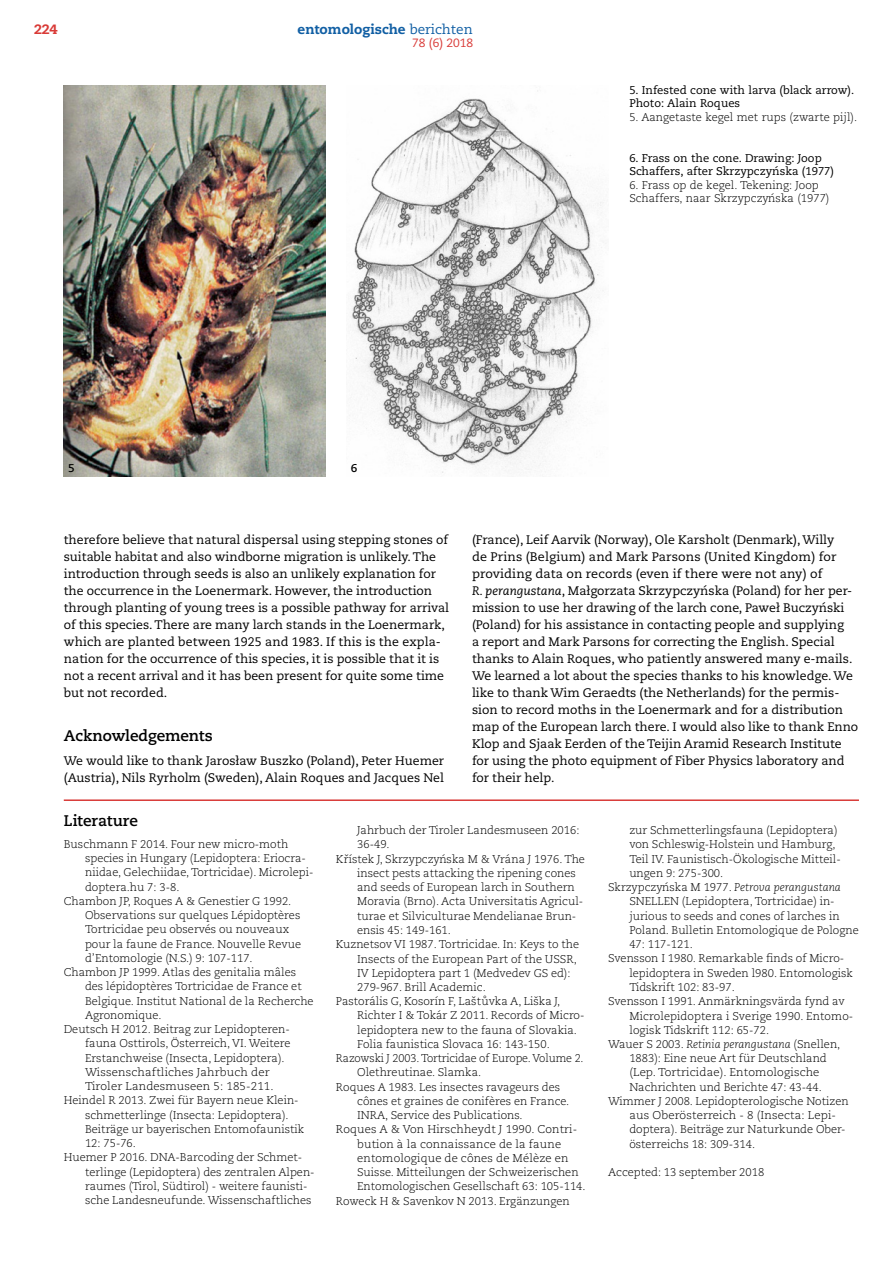
<style>
.page{position:relative;width:893px;height:1263px;background:#fff}
.page>*{position:absolute;margin:0;border:0;box-sizing:border-box;transform-origin:0 0}
.t1{font:700 15.3px "Caecilia LT Std";letter-spacing:-.005em;color:#000}
.t2{font:800 13.5px "Caecilia LT Std";color:#115fa4}
.t3{font:800 13.5px "Caecilia LT Std";color:#d93a37}
.t4{font:12.3px/17px "Caecilia LT Std";color:#000}
.t5{font:12px "Caecilia LT Std";color:#d93a37}
.t6{font:300 11.25px/13.5px "Caecilia LT Std";color:#000}
.t7{font:11.25px/13.5px "Caecilia LT Std";color:#000}
.t8{font:700 11.25px "Caecilia LT Std";color:#000}
.t9{font:300 9px "Caecilia LT Std";color:#000}
.s1{font-weight:400}
.s2{font-style:italic}
</style>
<div class="page">
<img style="left:64px;top:85px;width:261px;height:391px">
<img style="left:349px;top:90px;width:257px;height:383px">
<hr style="left:64px;top:799px;width:795px;height:2px;background:#d93a37">
<p class="t3" style="left:34px;top:21px;width:25px">224</p>
<p class="t2" style="left:298px;top:21px;width:177px">entomologische <span class="s1">berichten</span></p>
<p class="t5" style="left:412px;top:36px;width:62px">78 (6) 2018</p>
<p class="t8" style="left:68px;top:461px;width:8px">5</p>
<p class="t8" style="left:351px;top:461px;width:8px">6</p>
<p class="t7" style="left:629px;top:83px;width:226px">5. Infested cone with larva (black arrow).<br>Photo: Alain Roques</p>
<p class="t6" style="left:629px;top:110px;width:229px">5. Aangetaste kegel met rups (zwarte pijl).</p>
<p class="t7" style="left:629px;top:151px;width:206px">6. Frass on the cone. Drawing: Joop<br>Schaffers, after Skrzypczy ´nska (1977)</p>
<p class="t6" style="left:629px;top:178px;width:202px">6. Frass op de kegel. Tekening: Joop<br>Schaffers, naar Skrzypczy ´nska (1977)</p>
<p class="t4" style="left:64px;top:532px;width:387px">therefore believe that natural dispersal using stepping stones of suitable habitat and also windborne migration is unlikely. The introduction through seeds is also an unlikely explanation for the occurrence in the Loenermark. However, the introduction through planting of young trees is a possible pathway for arrival of this species. There are many larch stands in the Loenermark, which are planted between 1925 and 1983. If this is the expla&shy;nation for the occurrence of this species, it is possible that it is not a recent arrival and it has been present for quite some time but not recorded.</p>
<h1 class="t1" style="left:64px;top:726px;width:151px">Acknowledgements</h1>
<p class="t4" style="left:64px;top:753px;width:382px">We would like to thank Jarosław Buszko (Poland), Peter Huemer (Austria), Nils Ryrholm (Sweden), Alain Roques and Jacques Nel</p>
<p class="t4" style="left:472px;top:532px;width:388px">(France), Leif Aarvik (Norway), Ole Karsholt (Denmark), Willy<br>de Prins (Belgium) and Mark Parsons (United Kingdom) for providing data on records (even if there were not any) of<br><span class="s2">R. perangustana</span>, Małgorzata Skrzypczy ´nska (Poland) for her per&shy;mission to use her drawing of the larch cone, Paweł Buczy ´nski (Poland) for his assistance in contacting people and supplying<br>a report and Mark Parsons for correcting the English. Special thanks to Alain Roques, who patiently answered many e-mails.<br>We learned a lot about the species thanks to his knowledge. We like to thank Wim Geraedts (the Netherlands) for the permis&shy;sion to record moths in the Loenermark and for a distribution map of the European larch there. I would also like to thank Enno Klop and Sjaak Eerden of the Teijin Aramid Research Institute for using the photo equipment of Fiber Physics laboratory and for their help.</p>
<h1 class="t1" style="left:64px;top:812px;width:76px">Literature</h1>
<p class="t6" style="left:64px;top:837px;width:226px">Buschmann F 2014. Four new micro-moth</p>
<p class="t6" style="left:85px;top:852px;width:222px">species in Hungary (Lepidoptera: Eriocra-</p>
<p class="t6" style="left:85px;top:866px;width:230px">niidae, Gelechiidae, Tortricidae). Microlepi-</p>
<p class="t6" style="left:85px;top:880px;width:96px">doptera.hu 7: 3-8.</p>
<p class="t6" style="left:64px;top:894px;width:229px">Chambon JP, Roques A &amp; Genestier G 1992.</p>
<p class="t6" style="left:85px;top:909px;width:217px">Observations sur quelques Lépidoptères</p>
<p class="t6" style="left:85px;top:923px;width:206px">Tortricidae peu observés ou nouveaux</p>
<p class="t6" style="left:85px;top:937px;width:218px">pour la faune de France. Nouvelle Revue</p>
<p class="t6" style="left:85px;top:951px;width:169px">d’Entomologie (N.S.) 9: 107-117.</p>
<p class="t6" style="left:64px;top:966px;width:234px">Chambon JP 1999. Atlas des genitalia mâles</p>
<p class="t6" style="left:85px;top:980px;width:218px">des lépidoptères Tortricidae de France et</p>
<p class="t6" style="left:85px;top:994px;width:230px">Belgique. Institut National de la Recherche</p>
<p class="t6" style="left:85px;top:1008px;width:78px">Agronomique.</p>
<p class="t6" style="left:64px;top:1023px;width:228px">Deutsch H 2012. Beitrag zur Lepidopteren-</p>
<p class="t6" style="left:85px;top:1037px;width:207px">fauna Osttirols, Österreich, VI. Weitere</p>
<p class="t6" style="left:85px;top:1051px;width:201px">Erstanchweise (Insecta, Lepidoptera).</p>
<p class="t6" style="left:85px;top:1065px;width:186px">Wissenschaftliches Jahrbuch der</p>
<p class="t6" style="left:85px;top:1080px;width:190px">Tiroler Landesmuseen 5: 185-211.</p>
<p class="t6" style="left:64px;top:1094px;width:236px">Heindel R 2013. Zwei für Bayern neue Klein-</p>
<p class="t6" style="left:85px;top:1108px;width:205px">schmetterlinge (Insecta: Lepidoptera).</p>
<p class="t6" style="left:85px;top:1122px;width:221px">Beiträge ur bayerischen Entomofaunistik</p>
<p class="t6" style="left:85px;top:1137px;width:52px">12: 75-76.</p>
<p class="t6" style="left:64px;top:1151px;width:240px">Huemer P 2016. DNA-Barcoding der Schmet-</p>
<p class="t6" style="left:85px;top:1165px;width:231px">terlinge (Lepidoptera) des zentralen Alpen-</p>
<p class="t6" style="left:85px;top:1179px;width:224px">raumes (Tirol, Südtirol) - weitere faunisti-</p>
<p class="t6" style="left:85px;top:1194px;width:228px">sche Landesneufunde. Wissenschaftliches</p>
<p class="t6" style="left:357px;top:824px;width:224px">Jahrbuch der Tiroler Landesmuseen 2016:</p>
<p class="t6" style="left:357px;top:838px;width:34px">36-49.</p>
<p class="t6" style="left:336px;top:852px;width:251px">K ˇrístek J, Skrzypczy ´nska M &amp; Vrána J 1976. The</p>
<p class="t6" style="left:357px;top:867px;width:220px">insect pests attacking the ripening cones</p>
<p class="t6" style="left:357px;top:881px;width:219px">and seeds of European larch in Southern</p>
<p class="t6" style="left:357px;top:895px;width:228px">Moravia (Brno). Acta Universitatis Agricul-</p>
<p class="t6" style="left:357px;top:909px;width:221px">turae et Silviculturae Mendelianae Brun-</p>
<p class="t6" style="left:357px;top:924px;width:95px">ensis 45: 149-161.</p>
<p class="t6" style="left:336px;top:938px;width:245px">Kuznetsov VI 1987. Tortricidae. In: Keys to the</p>
<p class="t6" style="left:357px;top:952px;width:221px">Insects of the European Part of the USSR,</p>
<p class="t6" style="left:357px;top:966px;width:215px">IV Lepidoptera part 1 (Medvedev GS ed):</p>
<p class="t6" style="left:357px;top:981px;width:130px">279-967. Brill Academic.</p>
<p class="t6" style="left:336px;top:995px;width:226px">Pastorális G, Kosorín F, Laštuvka A, Liška J,</p>
<p class="t9" style="left:483px;top:994px;width:5px">°</p>
<p class="t6" style="left:357px;top:1009px;width:229px">Richter I &amp; Tokár Z 2011. Records of Micro-</p>
<p class="t6" style="left:357px;top:1023px;width:221px">lepidoptera new to the fauna of Slovakia.</p>
<p class="t6" style="left:357px;top:1037px;width:194px">Folia faunistica Slovaca 16: 143-150.</p>
<p class="t6" style="left:336px;top:1052px;width:249px">Razowski J 2003. Tortricidae of Europe. Volume 2.</p>
<p class="t6" style="left:357px;top:1066px;width:126px">Olethreutinae. Slamka.</p>
<p class="t6" style="left:336px;top:1080px;width:226px">Roques A 1983. Les insectes ravageurs des</p>
<p class="t6" style="left:357px;top:1094px;width:214px">cônes et graines de conifères en France.</p>
<p class="t6" style="left:357px;top:1109px;width:167px">INRA, Service des Publications.</p>
<p class="t6" style="left:336px;top:1123px;width:243px">Roques A &amp; Von Hirschheydt J 1990. Contri-</p>
<p class="t6" style="left:357px;top:1137px;width:205px">bution à la connaissance de la faune</p>
<p class="t6" style="left:357px;top:1151px;width:213px">entomologique de cônes de Mélèze en</p>
<p class="t6" style="left:357px;top:1166px;width:223px">Suisse. Mitteilungen der Schweizerischen</p>
<p class="t6" style="left:357px;top:1180px;width:230px">Entomologischen Gesellschaft 63: 105-114.</p>
<p class="t6" style="left:336px;top:1194px;width:235px">Roweck H &amp; Savenkov N 2013. Ergänzungen</p>
<p class="t6" style="left:629px;top:824px;width:210px">zur Schmetterlingsfauna (Lepidoptera)</p>
<p class="t6" style="left:629px;top:838px;width:208px">von Schleswig-Holstein und Hamburg,</p>
<p class="t6" style="left:629px;top:852px;width:213px">Teil IV. Faunistisch-Ökologische Mitteil-</p>
<p class="t6" style="left:629px;top:866px;width:95px">ungen 9: 275-300.</p>
<p class="t6" style="left:608px;top:881px;width:234px">Skrzypczy ´nska M 1977. <span class="s2">Petrova perangustana</span></p>
<p class="t6" style="left:629px;top:895px;width:207px">SNELLEN (Lepidoptera, Tortricidae) in-</p>
<p class="t6" style="left:629px;top:909px;width:212px">jurious to seeds and cones of larches in</p>
<p class="t6" style="left:629px;top:923px;width:231px">Poland. Bulletin Entomologique de Pologne</p>
<p class="t6" style="left:629px;top:938px;width:65px">47: 117-121.</p>
<p class="t6" style="left:608px;top:952px;width:238px">Svensson I 1980. Remarkable finds of Micro-</p>
<p class="t6" style="left:629px;top:966px;width:225px">lepidoptera in Sweden l980. Entomologisk</p>
<p class="t6" style="left:629px;top:981px;width:107px">Tidskrift 102: 83-97.</p>
<p class="t6" style="left:608px;top:995px;width:238px">Svensson I 1991. Anmärkningsvärda fynd av</p>
<p class="t6" style="left:629px;top:1009px;width:225px">Microlepidoptera i Sverige 1990. Entomo-</p>
<p class="t6" style="left:629px;top:1023px;width:141px">logisk Tidskrift 112: 65-72.</p>
<p class="t6" style="left:608px;top:1038px;width:234px">Wauer S 2003. <span class="s2">Retinia perangustana</span> (Snellen,</p>
<p class="t6" style="left:629px;top:1052px;width:199px">1883): Eine neue Art für Deutschland</p>
<p class="t6" style="left:629px;top:1066px;width:192px">(Lep. Tortricidae). Entomologische</p>
<p class="t6" style="left:629px;top:1080px;width:194px">Nachrichten und Berichte 47: 43-44.</p>
<p class="t6" style="left:608px;top:1094px;width:242px">Wimmer J 2008. Lepidopterologische Notizen</p>
<p class="t6" style="left:629px;top:1109px;width:208px">aus Oberösterreich - 8 (Insecta: Lepi-</p>
<p class="t6" style="left:629px;top:1123px;width:218px">doptera). Beiträge zur Naturkunde Ober-</p>
<p class="t6" style="left:629px;top:1137px;width:127px">österreichs 18: 309-314.</p>
<p class="t6" style="left:608px;top:1166px;width:158px">Accepted: 13 september 2018</p>
</div>
